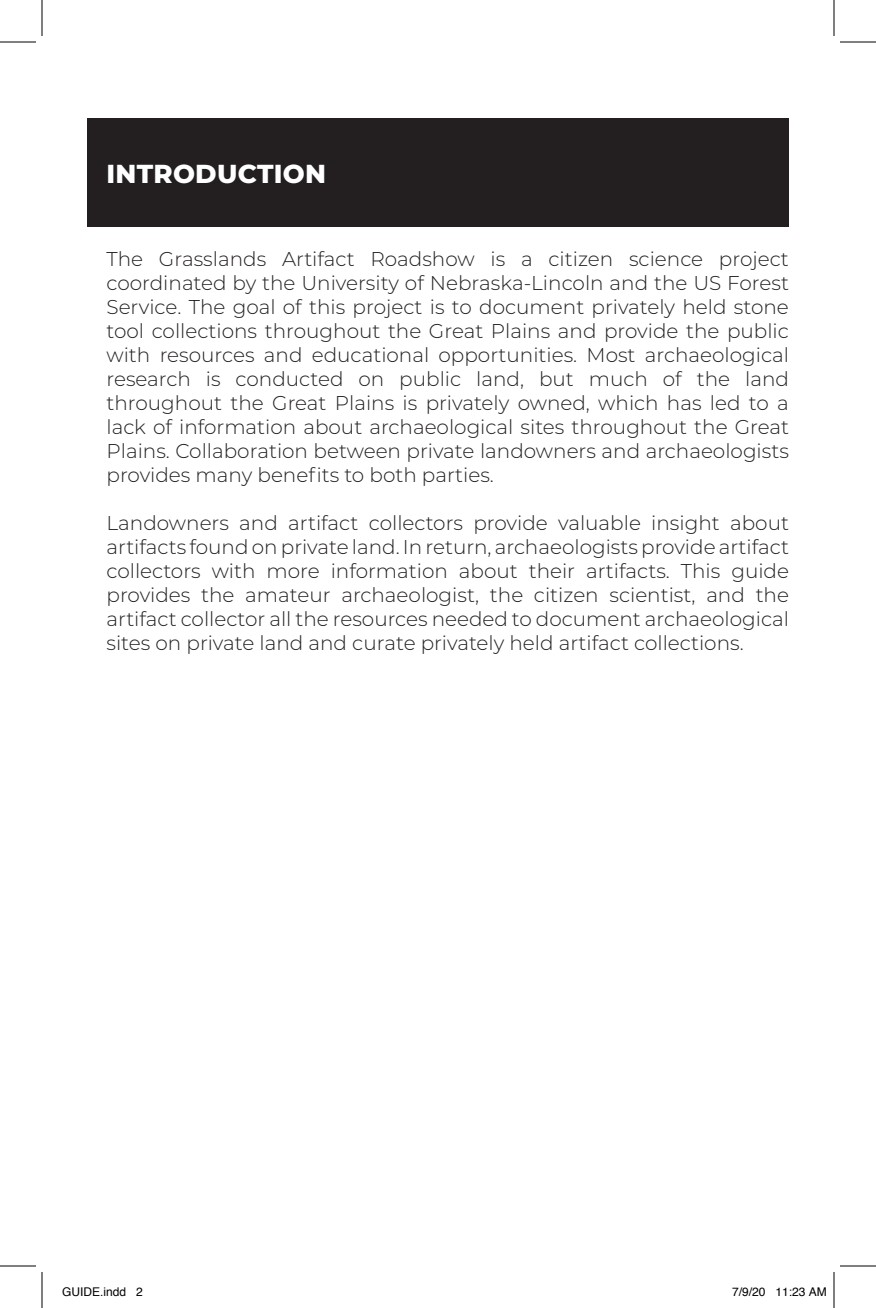
<style>
.page{position:relative;width:876px;height:1308px;background:#fff}
.page>*{position:absolute;margin:0;border:0;box-sizing:border-box;transform-origin:0 0}
.t1{font:800 26px "Montserrat";letter-spacing:.01em;color:#fff}
.t2{font:300 20px/24px "Montserrat";color:#231f20;text-align:justify}
.t3{font:12px "Helvetica";color:#000}
</style>
<div class="page">
<div style="left:87px;top:118px;width:702px;height:109px;background:#231f20"></div>
<hr style="left:0;top:42px;width:36px;height:1px;background:#000">
<hr style="left:840px;top:42px;width:36px;height:1px;background:#000">
<hr style="left:0;top:1266px;width:36px;height:1px;background:#000">
<hr style="left:840px;top:1266px;width:36px;height:1px;background:#000">
<hr style="left:42px;top:0;width:1px;height:36px;background:#000">
<hr style="left:42px;top:1272px;width:1px;height:36px;background:#000">
<hr style="left:834px;top:0;width:1px;height:36px;background:#000">
<hr style="left:834px;top:1272px;width:1px;height:36px;background:#000">
<h1 class="t1" style="left:106px;top:155px;width:221px">INTRODUCTION</h1>
<p class="t2" style="left:106px;top:247px;width:684px">The Grasslands Artifact Roadshow is a citizen science project coordinated by the University of Nebraska-Lincoln and the US Forest Service. The goal of this project is to document privately held stone tool collections throughout the Great Plains and provide the public with resources and educational opportunities. Most archaeological research is conducted on public land, but much of the land throughout the Great Plains is privately owned, which has led to a lack of information about archaeological sites throughout the Great Plains. Collaboration between private landowners and archaeologists provides many benefits to both parties.</p>
<p class="t2" style="left:106px;top:511px;width:684px">Landowners and artifact collectors provide valuable insight about artifacts found on private land. In return, archaeologists provide artifact collectors with more information about their artifacts. This guide provides the amateur archaeologist, the citizen scientist, and the artifact collector all the resources needed to document archaeological sites on private land and curate privately held artifact collections.</p>
<p class="t3" style="left:62px;top:1283px;width:82px">GUIDE.indd 2</p>
<p class="t3" style="left:732px;top:1283px;width:96px">7/9/20 11:23 AM</p>
</div>
